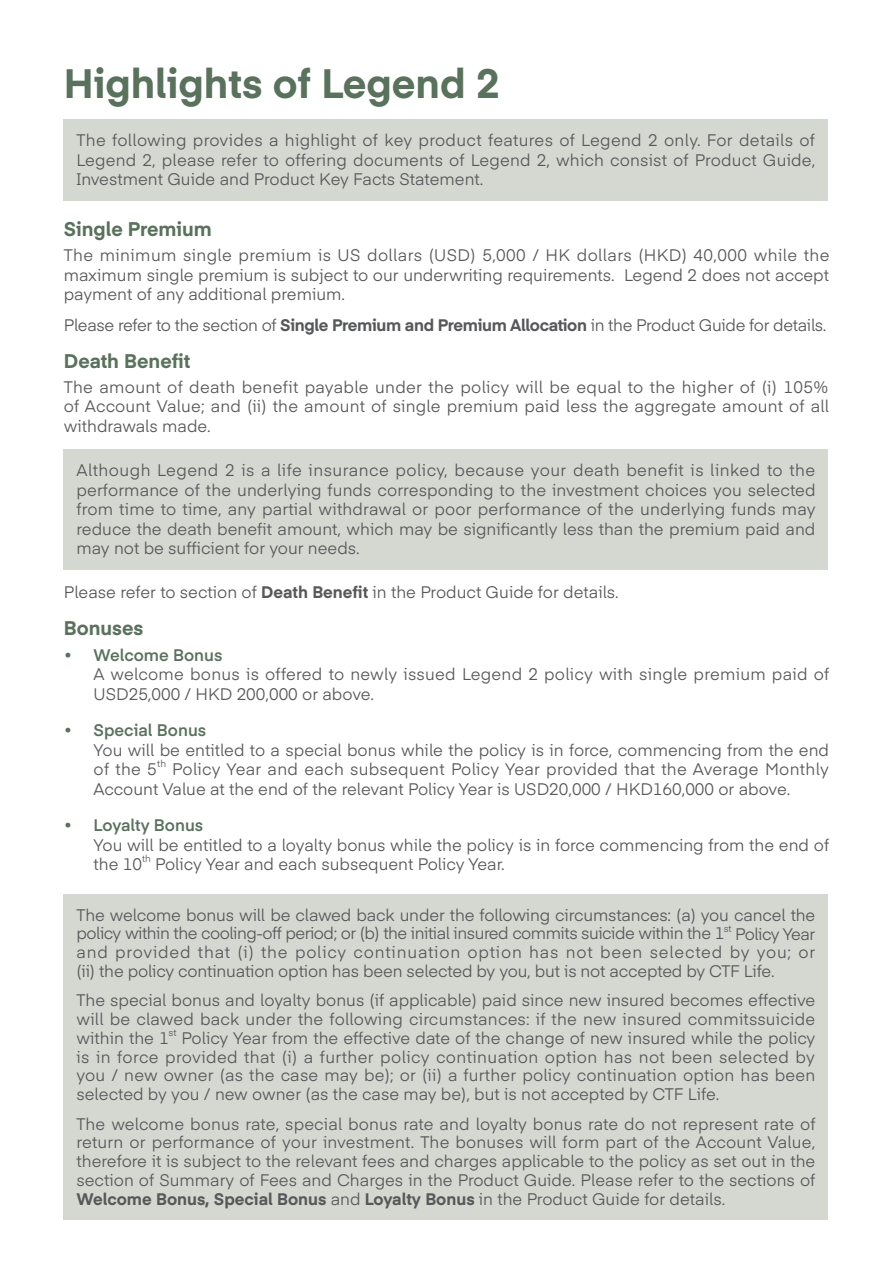
<style>
.page{position:relative;width:893px;height:1263px;background:#fff}
.page>*{position:absolute;margin:0;border:0;box-sizing:border-box;transform-origin:0 0}
.t1{font:700 40.5px "Eina 04";color:#58725c}
.t2{font:700 19.5px "Eina 04";color:#58725c}
.t3{font:16.5px/19.5px "Eina 04";color:#57585a;text-align:justify}
.t4{font:16.5px/18.8px "Eina 04";letter-spacing:-.03em;color:#57585a}
.t5{font:16.5px "Eina 04";letter-spacing:-.02em;color:#57585a}
.t6{font:600 16.5px "Eina 04";color:#58725c}
.t7{font:9.6px "Eina 04";color:#57585a}
.s1{font-weight:700}
</style>
<div class="page">
<div style="left:64px;top:119px;width:764px;height:81px;background:#d5d8d1"></div>
<div style="left:64px;top:449px;width:764px;height:120px;background:#d5d8d1"></div>
<div style="left:64px;top:894px;width:764px;height:326px;background:#d5d8d1"></div>
<h1 class="t1" style="left:64px;top:54px;width:438px">Highlights of Legend 2</h1>
<p class="t3" style="left:77px;top:129px;width:740px">The following provides a highlight of key product features of Legend 2 only. For details of Legend 2, please refer to offering documents of Legend 2, which consist of Product Guide, Investment Guide and Product Key Facts Statement.</p>
<p class="t2" style="left:64px;top:215px;width:150px">Single Premium</p>
<p class="t3" style="left:64px;top:245px;width:767px">The minimum single premium is US dollars (USD) 5,000 / HK dollars (HKD) 40,000 while the maximum single premium is subject to our underwriting requirements. Legend 2 does not accept payment of any additional premium.</p>
<p class="t5" style="left:64px;top:312px;width:764px">Please refer to the section of <span class="s1">Single Premium and Premium Allocation</span> in the Product Guide for details.</p>
<p class="t2" style="left:64px;top:346px;width:128px">Death Benefit</p>
<p class="t3" style="left:64px;top:376px;width:767px">The amount of death benefit payable under the policy will be equal to the higher of (i) 105% of Account Value; and (ii) the amount of single premium paid less the aggregate amount of all withdrawals made.</p>
<p class="t3" style="left:77px;top:459px;width:741px">Although Legend 2 is a life insurance policy, because your death benefit is linked to the performance of the underlying funds corresponding to the investment choices you selected from time to time, any partial withdrawal or poor performance of the underlying funds may reduce the death benefit amount, which may be significantly less than the premium paid and may not be sufficient for your needs.</p>
<p class="t3" style="left:64px;top:581px;width:557px">Please refer to section of <span class="s1">Death Benefit</span> in the Product Guide for details.</p>
<p class="t2" style="left:64px;top:614px;width:81px">Bonuses</p>
<p class="t6" style="left:64px;top:642px;width:160px">• Welcome Bonus</p>
<p class="t3" style="left:94px;top:663px;width:737px">A welcome bonus is offered to newly issued Legend 2 policy with single premium paid of<br>USD25,000 / HKD 200,000 or above.</p>
<p class="t6" style="left:64px;top:718px;width:144px">• Special Bonus</p>
<p class="t3" style="left:94px;top:739px;width:737px">You will be entitled to a special bonus while the policy is in force, commencing from the end of the 5</p>
<p class="t7" style="left:157px;top:757px;width:11px">th</p>
<p class="t3" style="left:94px;top:758px;width:737px;text-indent:79px">Policy Year and each subsequent Policy Year provided that the Average Monthly<br>Account Value at the end of the relevant Policy Year is USD20,000 / HKD160,000 or above.</p>
<p class="t6" style="left:64px;top:813px;width:141px">• Loyalty Bonus</p>
<p class="t3" style="left:94px;top:834px;width:737px">You will be entitled to a loyalty bonus while the policy is in force commencing from the end of the 10</p>
<p class="t7" style="left:142px;top:852px;width:10px">th</p>
<p class="t3" style="left:155px;top:853px;width:351px">Policy Year and each subsequent Policy Year.</p>
<p class="t4" style="left:77px;top:904px;width:740px">The welcome bonus will be clawed back under the following circumstances: (a) you cancel the policy within the cooling-off period; or (b) the initial insured commits suicide within the 1</p>
<p class="t7" style="left:724px;top:921px;width:9px">st</p>
<p class="t3" style="left:77px;top:923px;width:740px;line-height:18.8px;text-indent:659px">Policy Year and provided that (i) the policy continuation option has not been selected by you; or (ii) the policy continuation option has been selected by you, but is not accepted by CTF Life.</p>
<p class="t3" style="left:77px;top:990px;width:740px;line-height:18.8px">The special bonus and loyalty bonus (if applicable) paid since new insured becomes effective will be clawed back under the following circumstances: if the new insured commitssuicide within the 1</p>
<p class="t7" style="left:169px;top:1025px;width:9px">st</p>
<p class="t3" style="left:77px;top:1027px;width:740px;line-height:18.8px;text-indent:105px">Policy Year from the effective date of the change of new insured while the policy is in force provided that (i) a further policy continuation option has not been selected by you / new owner (as the case may be); or (ii) a further policy continuation option has been selected by you / new owner (as the case may be), but is not accepted by CTF Life.</p>
<p class="t3" style="left:77px;top:1113px;width:741px;line-height:18.8px">The welcome bonus rate, special bonus rate and loyalty bonus rate do not represent rate of return or performance of your investment. The bonuses will form part of the Account Value, therefore it is subject to the relevant fees and charges applicable to the policy as set out in the section of Summary of Fees and Charges in the Product Guide. Please refer to the sections of <span class="s1">Welcome Bonus, Special Bonus</span> and <span class="s1">Loyalty Bonus</span> in the Product Guide for details.</p>
</div>
